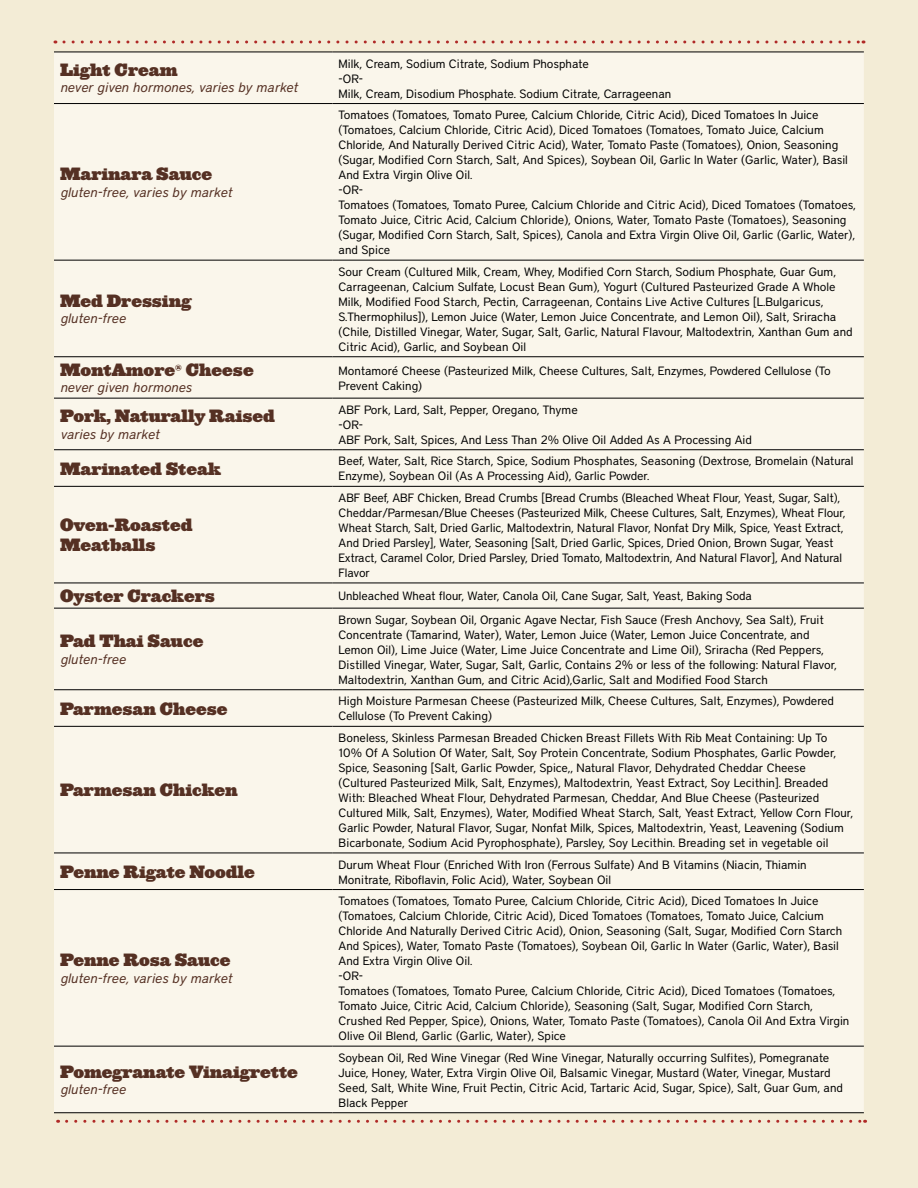
<style>
.page{position:relative;width:918px;height:1188px;background:#f3ecd6}
.page>*{position:absolute;margin:0;border:0;box-sizing:border-box;transform-origin:0 0}
.t1{font:900 16.5px/19.8px "Ziggurat";color:#553023}
.t2{font:italic 13.5px "District";color:#553023}
.t3{font:12px/15px "District";color:#000}
.s1{font-size:15px}
</style>
<div class="page">
<svg style="left:64px;top:40px;width:800px;height:4px"></svg>
<div style="left:54px;top:53px;width:810px;height:1059px;background:#faf6eb"></div>
<hr style="left:54px;top:52px;width:279px;height:1px;background:#000">
<hr style="left:333px;top:52px;width:531px;height:1px;background:#000">
<hr style="left:54px;top:103px;width:279px;height:1px;background:#000">
<hr style="left:333px;top:103px;width:531px;height:1px;background:#000">
<hr style="left:54px;top:260px;width:279px;height:1px;background:#000">
<hr style="left:333px;top:260px;width:531px;height:1px;background:#000">
<hr style="left:54px;top:356px;width:279px;height:1px;background:#000">
<hr style="left:333px;top:356px;width:531px;height:1px;background:#000">
<hr style="left:54px;top:398px;width:279px;height:1px;background:#000">
<hr style="left:333px;top:398px;width:531px;height:1px;background:#000">
<hr style="left:54px;top:449px;width:279px;height:1px;background:#000">
<hr style="left:333px;top:449px;width:531px;height:1px;background:#000">
<hr style="left:54px;top:486px;width:279px;height:1px;background:#000">
<hr style="left:333px;top:486px;width:531px;height:1px;background:#000">
<hr style="left:54px;top:583px;width:279px;height:1px;background:#000">
<hr style="left:333px;top:583px;width:531px;height:1px;background:#000">
<hr style="left:54px;top:608px;width:279px;height:1px;background:#000">
<hr style="left:333px;top:608px;width:531px;height:1px;background:#000">
<hr style="left:54px;top:689px;width:279px;height:1px;background:#000">
<hr style="left:333px;top:689px;width:531px;height:1px;background:#000">
<hr style="left:54px;top:726px;width:279px;height:1px;background:#000">
<hr style="left:333px;top:726px;width:531px;height:1px;background:#000">
<hr style="left:54px;top:853px;width:279px;height:1px;background:#000">
<hr style="left:333px;top:853px;width:531px;height:1px;background:#000">
<hr style="left:54px;top:889px;width:279px;height:1px;background:#000">
<hr style="left:333px;top:889px;width:531px;height:1px;background:#000">
<hr style="left:54px;top:1046px;width:279px;height:1px;background:#000">
<hr style="left:333px;top:1046px;width:531px;height:1px;background:#000">
<hr style="left:54px;top:1112px;width:279px;height:1px;background:#000">
<hr style="left:333px;top:1112px;width:531px;height:1px;background:#000">
<svg style="left:67px;top:1120px;width:799px;height:3px"></svg>
<h1 class="t1" style="left:60px;top:59px;width:119px">Light Cream</h1>
<p class="t2" style="left:60px;top:80px;width:239px">never given hormones, varies by market</p>
<h1 class="t1" style="left:60px;top:163px;width:154px">Marinara Sauce</h1>
<p class="t2" style="left:60px;top:184px;width:174px">gluten-free, varies by market</p>
<h1 class="t1" style="left:60px;top:290px;width:133px">Med Dressing</h1>
<p class="t2" style="left:60px;top:311px;width:67px">gluten-free</p>
<h1 class="t1" style="left:60px;top:359px;width:195px">MontAmore<span class="s1">®</span> Cheese</h1>
<p class="t2" style="left:60px;top:380px;width:133px">never given hormones</p>
<h1 class="t1" style="left:60px;top:405px;width:216px">Pork, Naturally Raised</h1>
<p class="t2" style="left:60px;top:426px;width:101px">varies by market</p>
<p class="t3" style="left:339px;top:56px;width:334px">Milk, Cream, Sodium Citrate, Sodium Phosphate<br>-OR-<br>Milk, Cream, Disodium Phosphate. Sodium Citrate, Carrageenan</p>
<p class="t3" style="left:339px;top:107px;width:519px">Tomatoes (Tomatoes, Tomato Puree, Calcium Chloride, Citric Acid), Diced Tomatoes In Juice (Tomatoes, Calcium Chloride, Citric Acid), Diced Tomatoes (Tomatoes, Tomato Juice, Calcium Chloride, And Naturally Derived Citric Acid), Water, Tomato Paste (Tomatoes), Onion, Seasoning (Sugar, Modified Corn Starch, Salt, And Spices), Soybean Oil, Garlic In Water (Garlic, Water), Basil And Extra Virgin Olive Oil.<br>-OR-<br>Tomatoes (Tomatoes, Tomato Puree, Calcium Chloride and Citric Acid), Diced Tomatoes (Tomatoes, Tomato Juice, Citric Acid, Calcium Chloride), Onions, Water, Tomato Paste (Tomatoes), Seasoning (Sugar, Modified Corn Starch, Salt, Spices), Canola and Extra Virgin Olive Oil, Garlic (Garlic, Water), and Spice</p>
<p class="t3" style="left:339px;top:264px;width:516px">Sour Cream (Cultured Milk, Cream, Whey, Modified Corn Starch, Sodium Phosphate, Guar Gum, Carrageenan, Calcium Sulfate, Locust Bean Gum), Yogurt (Cultured Pasteurized Grade A Whole Milk, Modified Food Starch, Pectin, Carrageenan, Contains Live Active Cultures [L.Bulgaricus, S.Thermophilus]), Lemon Juice (Water, Lemon Juice Concentrate, and Lemon Oil), Salt, Sriracha (Chile, Distilled Vinegar, Water, Sugar, Salt, Garlic, Natural Flavour, Maltodextrin, Xanthan Gum and Citric Acid), Garlic, and Soybean Oil</p>
<p class="t3" style="left:339px;top:363px;width:494px">Montamoré Cheese (Pasteurized Milk, Cheese Cultures, Salt, Enzymes, Powdered Cellulose (To<br>Prevent Caking)</p>
<p class="t3" style="left:339px;top:402px;width:415px">ABF Pork, Lard, Salt, Pepper, Oregano, Thyme<br>-OR-<br>ABF Pork, Salt, Spices, And Less Than 2% Olive Oil Added As A Processing Aid</p>
<h1 class="t1" style="left:60px;top:457px;width:162px">Marinated Steak</h1>
<p class="t3" style="left:339px;top:454px;width:517px">Beef, Water, Salt, Rice Starch, Spice, Sodium Phosphates, Seasoning (Dextrose, Bromelain (Natural<br>Enzyme), Soybean Oil (As A Processing Aid), Garlic Powder.</p>
<h1 class="t1" style="left:60px;top:514px;width:134px">Oven-Roasted<br>Meatballs</h1>
<p class="t3" style="left:339px;top:490px;width:508px">ABF Beef, ABF Chicken, Bread Crumbs [Bread Crumbs (Bleached Wheat Flour, Yeast, Sugar, Salt), Cheddar/Parmesan/Blue Cheeses (Pasteurized Milk, Cheese Cultures, Salt, Enzymes), Wheat Flour, Wheat Starch, Salt, Dried Garlic, Maltodextrin, Natural Flavor, Nonfat Dry Milk, Spice, Yeast Extract, And Dried Parsley], Water, Seasoning [Salt, Dried Garlic, Spices, Dried Onion, Brown Sugar, Yeast Extract, Caramel Color, Dried Parsley, Dried Tomato, Maltodextrin, And Natural Flavor], And Natural Flavor</p>
<h1 class="t1" style="left:60px;top:585px;width:156px">Oyster Crackers</h1>
<p class="t3" style="left:339px;top:589px;width:415px">Unbleached Wheat flour, Water, Canola Oil, Cane Sugar, Salt, Yeast, Baking Soda</p>
<h1 class="t1" style="left:60px;top:630px;width:145px">Pad Thai Sauce</h1>
<p class="t2" style="left:60px;top:651px;width:67px">gluten-free</p>
<p class="t3" style="left:339px;top:612px;width:500px">Brown Sugar, Soybean Oil, Organic Agave Nectar, Fish Sauce (Fresh Anchovy, Sea Salt), Fruit Concentrate (Tamarind, Water), Water, Lemon Juice (Water, Lemon Juice Concentrate, and Lemon Oil), Lime Juice (Water, Lime Juice Concentrate and Lime Oil), Sriracha (Red Peppers, Distilled Vinegar, Water, Sugar, Salt, Garlic, Contains 2% or less of the following: Natural Flavor, Maltodextrin, Xanthan Gum, and Citric Acid),Garlic, Salt and Modified Food Starch</p>
<h1 class="t1" style="left:60px;top:697px;width:169px">Parmesan Cheese</h1>
<p class="t3" style="left:339px;top:694px;width:497px">High Moisture Parmesan Cheese (Pasteurized Milk, Cheese Cultures, Salt, Enzymes), Powdered<br>Cellulose (To Prevent Caking)</p>
<h1 class="t1" style="left:60px;top:779px;width:179px">Parmesan Chicken</h1>
<p class="t3" style="left:339px;top:730px;width:516px">Boneless, Skinless Parmesan Breaded Chicken Breast Fillets With Rib Meat Containing: Up To 10% Of A Solution Of Water, Salt, Soy Protein Concentrate, Sodium Phosphates, Garlic Powder, Spice, Seasoning [Salt, Garlic Powder, Spice,, Natural Flavor, Dehydrated Cheddar Cheese (Cultured Pasteurized Milk, Salt, Enzymes), Maltodextrin, Yeast Extract, Soy Lecithin]. Breaded With: Bleached Wheat Flour, Dehydrated Parmesan, Cheddar, And Blue Cheese (Pasteurized Cultured Milk, Salt, Enzymes), Water, Modified Wheat Starch, Salt, Yeast Extract, Yellow Corn Flour, Garlic Powder, Natural Flavor, Sugar, Nonfat Milk, Spices, Maltodextrin, Yeast, Leavening (Sodium Bicarbonate, Sodium Acid Pyrophosphate), Parsley, Soy Lecithin. Breading set in vegetable oil</p>
<h1 class="t1" style="left:60px;top:860px;width:196px">Penne Rigate Noodle</h1>
<p class="t3" style="left:339px;top:857px;width:470px">Durum Wheat Flour (Enriched With Iron (Ferrous Sulfate) And B Vitamins (Niacin, Thiamin<br>Monitrate, Riboflavin, Folic Acid), Water, Soybean Oil</p>
<h1 class="t1" style="left:60px;top:949px;width:172px">Penne Rosa Sauce</h1>
<p class="t2" style="left:60px;top:970px;width:174px">gluten-free, varies by market</p>
<h1 class="t1" style="left:60px;top:1061px;width:239px">Pomegranate Vinaigrette</h1>
<p class="t2" style="left:60px;top:1082px;width:67px">gluten-free</p>
<p class="t3" style="left:339px;top:893px;width:512px">Tomatoes (Tomatoes, Tomato Puree, Calcium Chloride, Citric Acid), Diced Tomatoes In Juice (Tomatoes, Calcium Chloride, Citric Acid), Diced Tomatoes (Tomatoes, Tomato Juice, Calcium Chloride And Naturally Derived Citric Acid), Onion, Seasoning (Salt, Sugar, Modified Corn Starch And Spices), Water, Tomato Paste (Tomatoes), Soybean Oil, Garlic In Water (Garlic, Water), Basil And Extra Virgin Olive Oil.<br>-OR-<br>Tomatoes (Tomatoes, Tomato Puree, Calcium Chloride, Citric Acid), Diced Tomatoes (Tomatoes, Tomato Juice, Citric Acid, Calcium Chloride), Seasoning (Salt, Sugar, Modified Corn Starch, Crushed Red Pepper, Spice), Onions, Water, Tomato Paste (Tomatoes), Canola Oil And Extra Virgin Olive Oil Blend, Garlic (Garlic, Water), Spice</p>
<p class="t3" style="left:339px;top:1050px;width:506px">Soybean Oil, Red Wine Vinegar (Red Wine Vinegar, Naturally occurring Sulfites), Pomegranate Juice, Honey, Water, Extra Virgin Olive Oil, Balsamic Vinegar, Mustard (Water, Vinegar, Mustard Seed, Salt, White Wine, Fruit Pectin, Citric Acid, Tartaric Acid, Sugar, Spice), Salt, Guar Gum, and Black Pepper</p>
</div>
